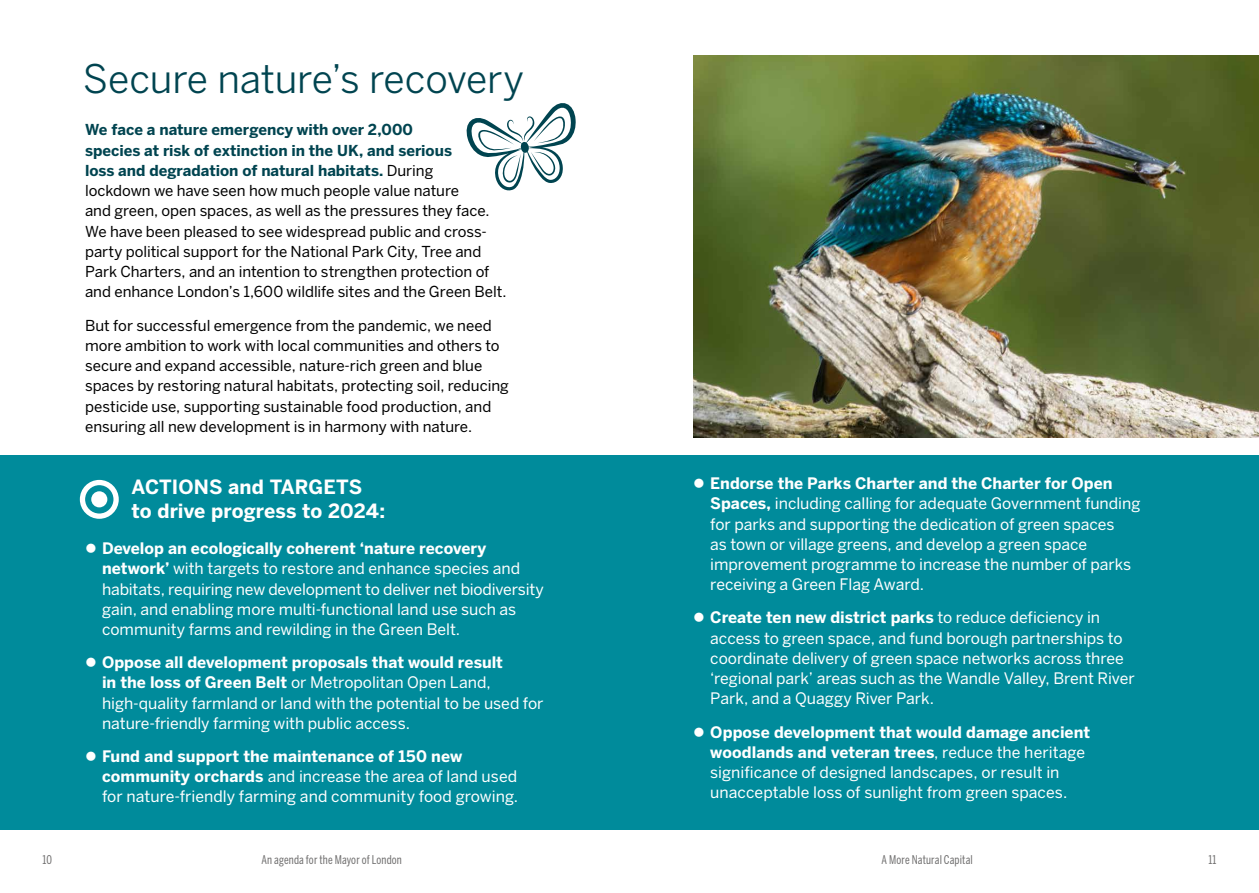
<style>
.page{position:relative;width:1259px;height:893px;background:#fff}
.page>*{position:absolute;margin:0;border:0;box-sizing:border-box;transform-origin:0 0}
.t1{font:39px "Benton Sans";letter-spacing:-.005em;color:#004450}
.t2{font:700 19.5px/24px "Benton Sans";letter-spacing:.005em;color:#fff}
.t3{font:15.75px/20.2px "Benton Sans";letter-spacing:-.005em;color:#fff}
.t4{font:15px/20.2px "Benton Sans";color:#000}
.t5{font:12px "Benton Sans Comp";letter-spacing:.015em;color:#706f6f}
.s1{font-weight:700;color:#004450}
.s2{font-weight:700}
</style>
<div class="page">
<div style="left:0;top:455px;width:1259px;height:374px;background:#008b9b"></div>
<img style="left:693px;top:55px;width:566px;height:383px">
<svg style="left:466px;top:103px;width:110px;height:88px"></svg>
<div style="left:80px;top:480px;width:39px;height:39px;border:5px solid #fff;border-radius:50%"></div>
<div style="left:91px;top:491px;width:16px;height:16px;background:#fff;border-radius:50%"></div>
<h1 class="t1" style="left:83px;top:55px;width:443px">Secure nature’s recovery</h1>
<p class="t4" style="left:85px;top:120px;width:423px"><span class="s1">We face a nature emergency with over 2,000<br>species at risk of extinction in the UK, and serious<br>loss and degradation of natural habitats.</span> During<br>lockdown we have seen how much people value nature<br>and green, open spaces, as well as the pressures they face.<br>We have been pleased to see widespread public and cross&shy;party political support for the National Park City, Tree and Park Charters, and an intention to strengthen protection of and enhance London’s 1,600 wildlife sites and the Green Belt.</p>
<p class="t4" style="left:85px;top:315px;width:425px">But for successful emergence from the pandemic, we need more ambition to work with local communities and others to secure and expand accessible, nature-rich green and blue spaces by restoring natural habitats, protecting soil, reducing pesticide use, supporting sustainable food production, and ensuring all new development is in harmony with nature.</p>
<p class="t2" style="left:131px;top:474px;width:255px">ACTIONS and TARGETS to drive progress to 2024:</p>
<p class="t3" style="left:102px;top:538px;width:443px"><span class="s2">Develop an ecologically coherent ‘nature recovery network’</span> with targets to restore and enhance species and habitats, requiring new development to deliver net biodiversity gain, and enabling more multi-functional land use such as community farms and rewilding in the Green Belt.</p>
<p class="t3" style="left:102px;top:652px;width:443px"><span class="s2">Oppose all development proposals that would result<br>in the loss of Green Belt</span> or Metropolitan Open Land, high-quality farmland or land with the potential to be used for nature-friendly farming with public access.</p>
<p class="t3" style="left:102px;top:746px;width:418px"><span class="s2">Fund and support the maintenance of 150 new community orchards</span> and increase the area of land used for nature-friendly farming and community food growing.</p>
<p class="t3" style="left:710px;top:473px;width:431px"><span class="s2">Endorse the Parks Charter and the Charter for Open Spaces,</span> including calling for adequate Government funding for parks and supporting the dedication of green spaces<br>as town or village greens, and develop a green space improvement programme to increase the number of parks receiving a Green Flag Award.</p>
<p class="t3" style="left:710px;top:607px;width:426px"><span class="s2">Create ten new district parks</span> to reduce deficiency in access to green space, and fund borough partnerships to coordinate delivery of green space networks across three ‘regional park’ areas such as the Wandle Valley, Brent River Park, and a Quaggy River Park.</p>
<p class="t3" style="left:710px;top:721px;width:381px"><span class="s2">Oppose development that would damage ancient woodlands and veteran trees</span>, reduce the heritage significance of designed landscapes, or result in unacceptable loss of sunlight from green spaces.</p>
<p class="t5" style="left:43px;top:852px;width:11px">10</p>
<p class="t5" style="left:261px;top:852px;width:142px">An agenda for the Mayor of London</p>
<p class="t5" style="left:881px;top:852px;width:93px">A More Natural Capital</p>
<p class="t5" style="left:1208px;top:852px;width:10px">11</p>
</div>
